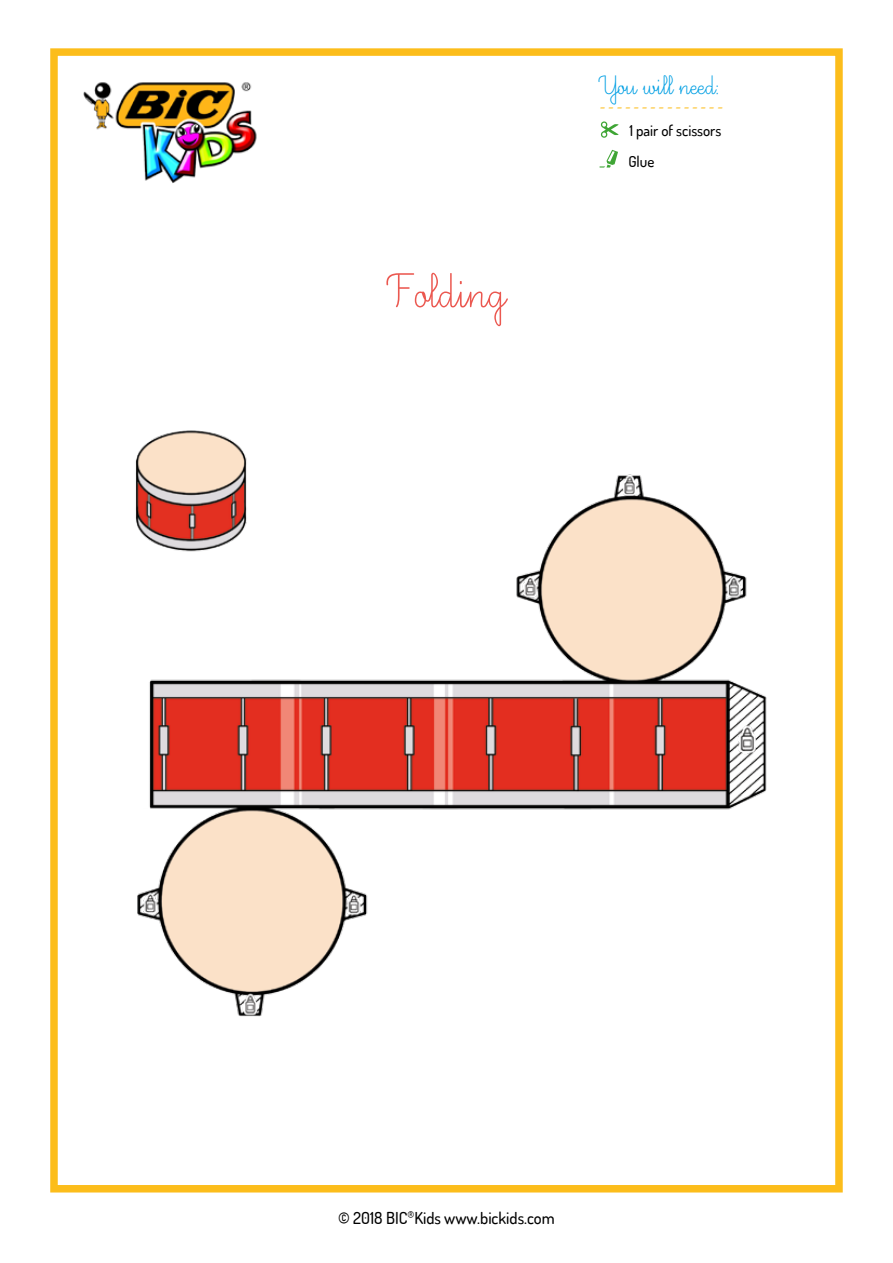
<style>
.page{position:relative;width:893px;height:1263px;background:#fff}
.page>*{position:absolute;margin:0;border:0;box-sizing:border-box;transform-origin:0 0}
.t1{font:60px "Ecriture A Romain Orne";color:#eb5850}
.t2{font:33px "Ecriture A Romain Orne";color:#009fe3}
.t3{font:18px "Minion Pro";color:#fcbd1b}
.t4{font:500 16.5px "Dosis";color:#000}
.t5{font:500 15px "Dosis";color:#000}
</style>
<div class="page">
<div style="left:50px;top:48px;width:793px;height:1144px;border:8px solid #fcbd1b"></div>
<img style="left:83px;top:82px;width:174px;height:101px">
<svg style="left:600px;top:121px;width:19px;height:17px"></svg>
<svg style="left:600px;top:150px;width:18px;height:18px"></svg>
<img style="left:135px;top:430px;width:632px;height:587px">
<h1 class="t1" style="left:388px;top:262px;width:119px">Folding</h1>
<h2 class="t2" style="left:600px;top:69px;width:121px">You will need:</h2>
<p class="t3" style="left:600px;top:94px;width:125px">---------------</p>
<p class="t5" style="left:629px;top:121px;width:94px">1 pair of scissors</p>
<p class="t5" style="left:628px;top:152px;width:28px">Glue</p>
<p class="t4" style="left:338px;top:1207px;width:218px">© 2018 BIC<sup>®</sup>Kids www.bickids.com</p>
</div>
